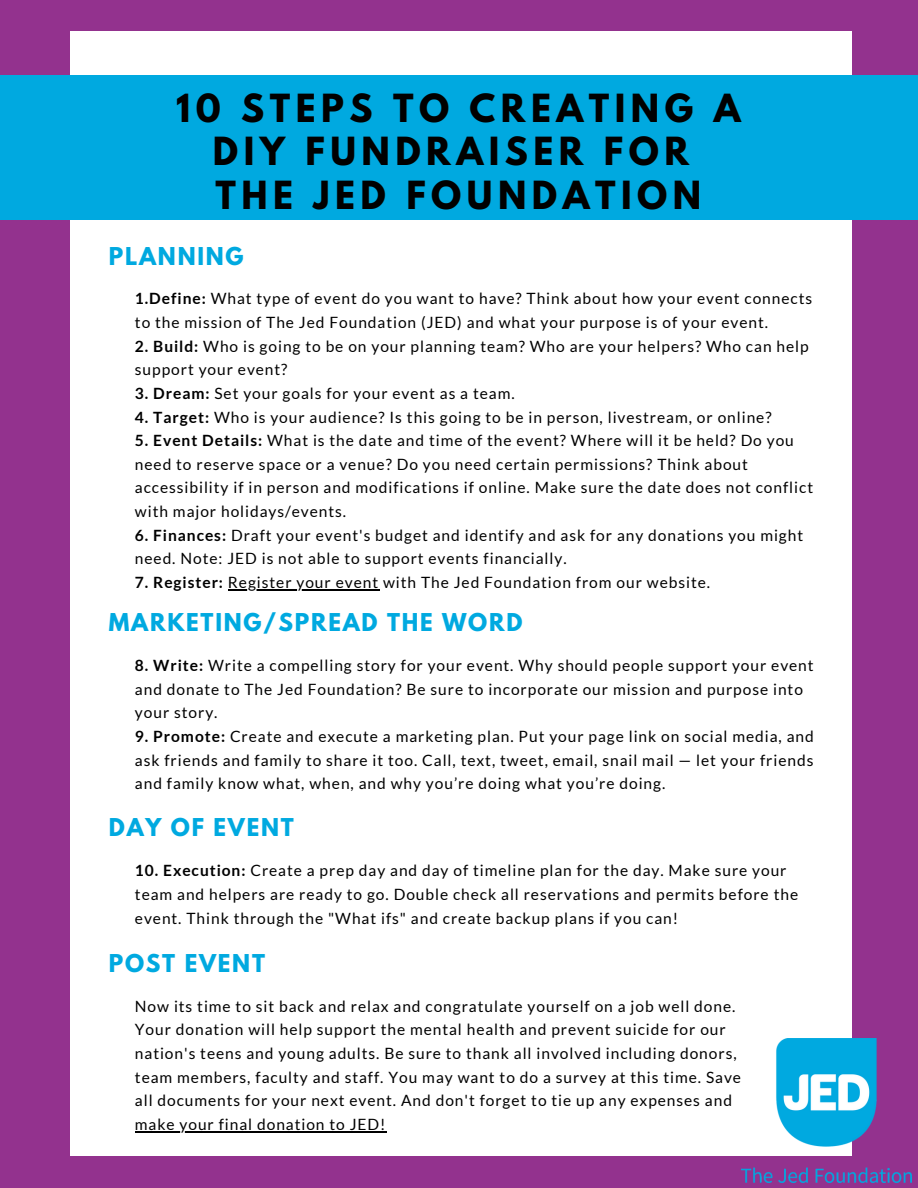
<style>
.page{position:relative;width:918px;height:1188px;background:#93328e}
.page>*{position:absolute;margin:0;border:0;box-sizing:border-box;transform-origin:0 0}
.t1{font:700 34.35px/43.8px "League Spartan";letter-spacing:.16em;color:#000;text-align:center}
.t2{font:700 21.75px "League Spartan";letter-spacing:.08em;color:#00a9e0}
.t3{font:15.6px/23.7px "Lato";letter-spacing:.06em;color:#000}
.s1{font-weight:700}
</style>
<div class="page">
<div style="left:71px;top:31px;width:780px;height:1125px;background:#fff"></div>
<hr style="left:228px;top:589px;width:151px;height:1px;background:#000">
<div style="left:0;top:75px;width:918px;height:144px;background:#00a9e0"></div>
<img style="left:741px;top:1038px;width:170px;height:144px">
<hr style="left:135px;top:1131px;width:251px;height:1px;background:#000">
<p class="t1" style="left:176px;top:90px;width:566px">10 STEPS TO CREATING A<br>DIY FUNDRAISER FOR<br>THE JED FOUNDATION</p>
<p class="t2" style="left:109px;top:245px;width:136px">PLANNING</p>
<h1 class="t3" style="left:135px;top:287px;width:679px"><span class="s1">1.Define:</span> What type of event do you want to have? Think about how your event connects to the mission of The Jed Foundation (JED) and what your purpose is of your event.</h1>
<h2 class="t3" style="left:135px;top:334px;width:675px"><span class="s1">2. Build:</span> Who is going to be on your planning team? Who are your helpers? Who can help support your event?</h2>
<p class="t3" style="left:135px;top:381px;width:381px"><span class="s1">3. Dream:</span> Set your goals for your event as a team.</p>
<p class="t3" style="left:135px;top:405px;width:638px"><span class="s1">4. Target:</span> Who is your audience? Is this going to be in person, livestream, or online?</p>
<p class="t3" style="left:135px;top:428px;width:680px"><span class="s1">5. Event Details:</span> What is the date and time of the event? Where will it be held? Do you need to reserve space or a venue? Do you need certain permissions? Think about accessibility if in person and modifications if online. Make sure the date does not conflict with major holidays/events.</p>
<p class="t3" style="left:135px;top:523px;width:670px"><span class="s1">6. Finances:</span> Draft your event's budget and identify and ask for any donations you might need. Note: JED is not able to support events financially.</p>
<p class="t3" style="left:135px;top:570px;width:577px"><span class="s1">7. Register:</span> Register your event with The Jed Foundation from our website.</p>
<h2 class="t2" style="left:109px;top:612px;width:415px">MARKETING/SPREAD THE WORD</h2>
<p class="t3" style="left:135px;top:653px;width:680px"><span class="s1">8. Write:</span> Write a compelling story for your event. Why should people support your event and donate to The Jed Foundation? Be sure to incorporate our mission and purpose into your story.</p>
<p class="t3" style="left:135px;top:724px;width:680px;text-align:justify"><span class="s1">9. Promote:</span> Create and execute a marketing plan. Put your page link on social media, and ask friends and family to share it too. Call, text, tweet, email, snail mail — let your friends and family know what, when, and why you’re doing what you’re doing.</p>
<p class="t2" style="left:109px;top:817px;width:187px">DAY OF EVENT</p>
<h2 class="t3" style="left:135px;top:858px;width:665px"><span class="s1">10. Execution:</span> Create a prep day and day of timeline plan for the day. Make sure your team and helpers are ready to go. Double check all reservations and permits before the event. Think through the "What ifs" and create backup plans if you can!</h2>
<p class="t2" style="left:109px;top:952px;width:158px">POST EVENT</p>
<h2 class="t3" style="left:135px;top:994px;width:608px">Now its time to sit back and relax and congratulate yourself on a job well done.<br>Your donation will help support the mental health and prevent suicide for our nation's teens and young adults. Be sure to thank all involved including donors, team members, faculty and staff. You may want to do a survey at this time. Save all documents for your next event. And don't forget to tie up any expenses and</h2>
<p class="t3" style="left:135px;top:1112px;width:252px">make your final donation to JED!</p>
</div>
